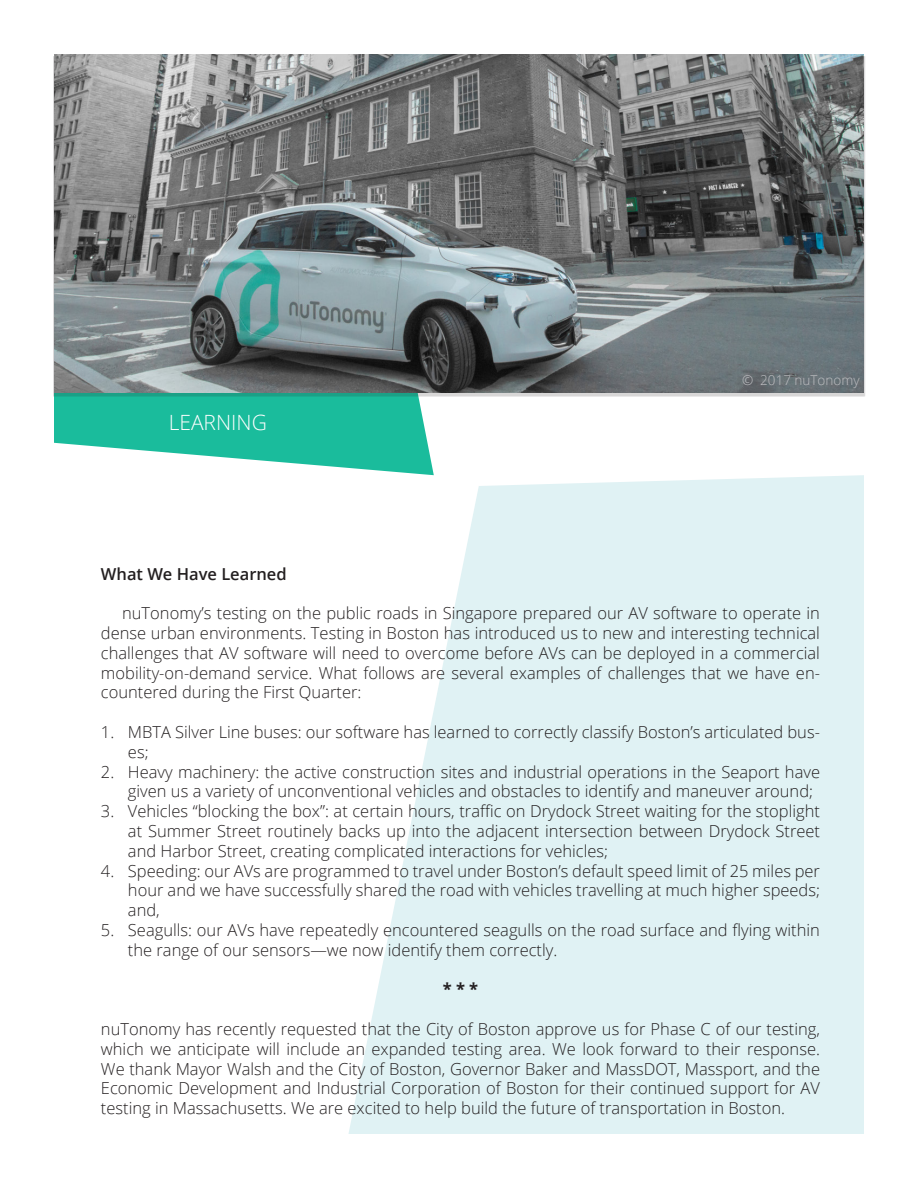
<style>
.page{position:relative;width:918px;height:1188px;background:#fff}
.page>*{position:absolute;margin:0;border:0;box-sizing:border-box;transform-origin:0 0}
.t1{font:300 21px "Open Sans";color:#fff}
.t2{font:300 16.5px/19.8px "Open Sans";color:#231f20;text-align:justify}
.t3{font:600 16.5px "Open Sans";color:#231f20}
.t4{font:700 16.5px "Open Sans";color:#231f20}
.t5{font:300 13.5px "Open Sans";color:#bebfc2}
</style>
<div class="page">
<svg style="left:54px;top:397px;width:380px;height:78px"></svg>
<img style="left:54px;top:54px;width:810px;height:338px">
<svg style="left:348px;top:475px;width:516px;height:659px;background:#e4f3f5"></svg>
<p class="t1" style="left:169px;top:408px;width:100px">LEARNING</p>
<p class="t5" style="left:742px;top:371px;width:119px">© 2017 nuTonomy</p>
<p class="t3" style="left:101px;top:562px;width:187px">What We Have Learned</p>
<p class="t2" style="left:101px;top:603px;width:721px;text-indent:21px">nuTonomy’s testing on the public roads in Singapore prepared our AV software to operate in dense urban environments. Testing in Boston has introduced us to new and interesting technical challenges that AV software will need to overcome before AVs can be deployed in a commercial mobility-on-demand service. What follows are several examples of challenges that we have en&shy;countered during the First Quarter:</p>
<p class="t2" style="left:128px;top:722px;width:694px;text-indent:-27px">1. MBTA Silver Line buses: our software has learned to correctly classify Boston’s articulated bus&shy;es;</p>
<p class="t2" style="left:128px;top:761px;width:694px;text-indent:-27px">2. Heavy machinery: the active construction sites and industrial operations in the Seaport have given us a variety of unconventional vehicles and obstacles to identify and maneuver around;</p>
<p class="t2" style="left:128px;top:801px;width:694px;text-indent:-27px">3. Vehicles “blocking the box”: at certain hours, traffic on Drydock Street waiting for the stoplight at Summer Street routinely backs up into the adjacent intersection between Drydock Street and Harbor Street, creating complicated interactions for vehicles;</p>
<p class="t2" style="left:128px;top:860px;width:694px;text-indent:-27px">4. Speeding: our AVs are programmed to travel under Boston’s default speed limit of 25 miles per hour and we have successfully shared the road with vehicles travelling at much higher speeds; and,</p>
<p class="t2" style="left:128px;top:920px;width:694px;text-indent:-27px">5. Seagulls: our AVs have repeatedly encountered seagulls on the road surface and flying within the range of our sensors—we now identify them correctly.</p>
<p class="t4" style="left:443px;top:978px;width:37px">* * *</p>
<p class="t2" style="left:101px;top:1019px;width:721px">nuTonomy has recently requested that the City of Boston approve us for Phase C of our testing, which we anticipate will include an expanded testing area. We look forward to their response.<br>We thank Mayor Walsh and the City of Boston, Governor Baker and MassDOT, Massport, and the Economic Development and Industrial Corporation of Boston for their continued support for AV testing in Massachusetts. We are excited to help build the future of transportation in Boston.</p>
</div>
